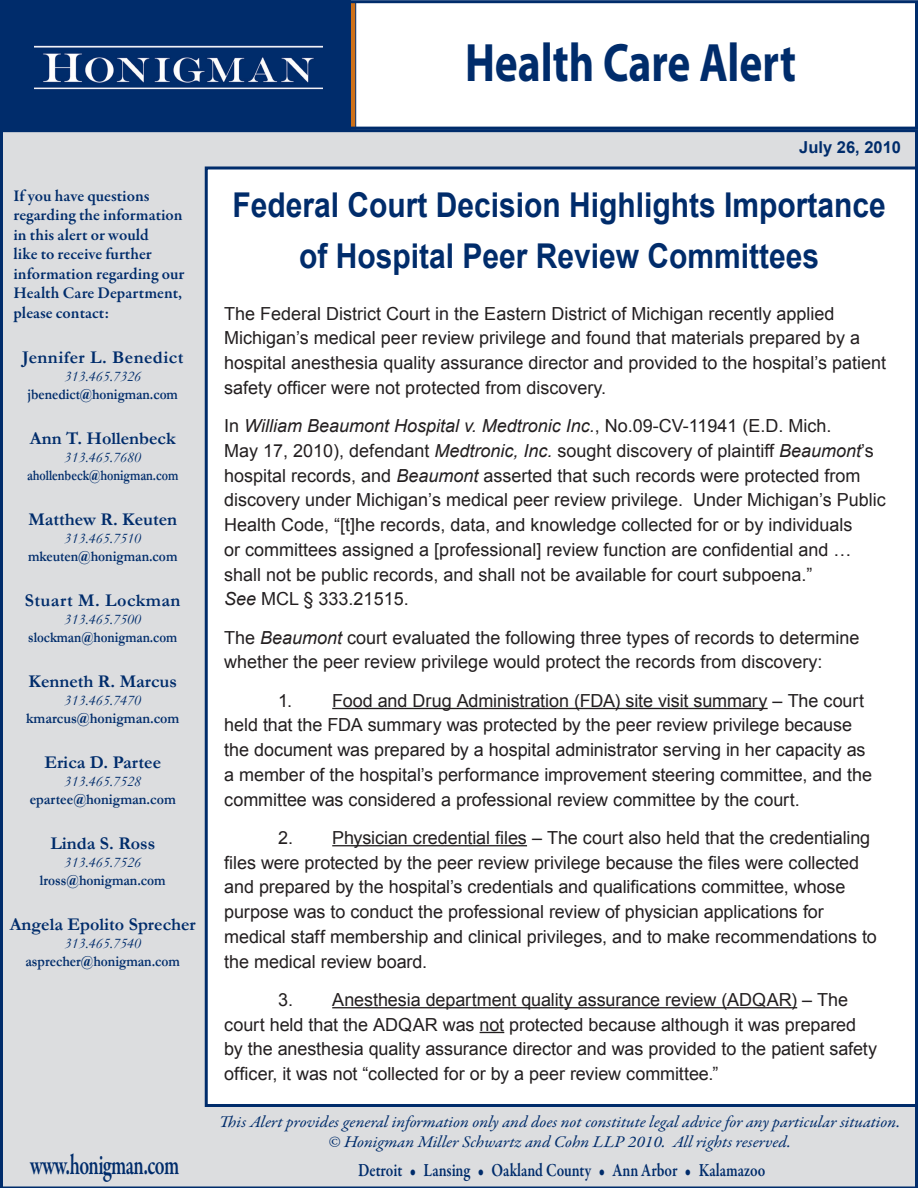
<style>
.page{position:relative;width:918px;height:1188px;background:#fff}
.page>*{position:absolute;margin:0;border:0;box-sizing:border-box;transform-origin:0 0}
.t1{font:700 54.3px "Myriad Pro";color:#002c6b;scale:.8 1}
.t2{font:700 34.2px/51px "Arial";color:#002c6b;text-align:center;scale:.88 1}
.t3{font:600 29.25px "Garamond Premr Pro";letter-spacing:-.03em;color:#002c6b;scale:.67 1}
.t4{font:600 18.75px "Garamond Premr Pro";color:#002c6b;scale:.8 1}
.t5{font:18px/24.8px "Arial";color:#231f20}
.t6{font:700 18px "Garamond";color:#002c6b}
.t7{font:700 18px "Garamond";letter-spacing:.025em;color:#002c6b}
.t8{font:italic 16.5px/19.8px "Garamond Premr Pro";color:#002c6b;text-align:center;scale:1.06 1}
.t9{font:600 16.5px/19.5px "Garamond Premr Pro";color:#002c6b}
.t10{font:700 16.5px "Arial";color:#002c6b}
.t11{font:italic 15px "Garamond";color:#002c6b}
.t12{font:700 15px "Garamond";color:#002c6b;scale:.9 1}
.t13{font:700 15px "Garamond";color:#002c6b;scale:.93 1}
.t14{font:700 15px "Garamond";color:#002c6b;scale:.81 1}
.t15{font:700 15px "Garamond";color:#002c6b;scale:.89 1}
.t16{font:700 15px "Garamond";color:#002c6b;scale:.87 1}
.s1{font-style:italic}
</style>
<div class="page">
<div style="left:0;top:130px;width:918px;height:1058px;background:#dcdddf"></div>
<div style="left:325px;top:1px;width:31px;height:128px;background:#ce7018;border:1px solid #002c6b"></div>
<div style="left:1px;top:1px;width:349px;height:129px;background:#002c6b"></div>
<div style="left:0;top:0;width:351px;height:131px;border:2px solid #002c6b"></div>
<img style="left:34px;top:45px;width:288px;height:45px">
<div style="left:343px;top:0;width:575px;height:130px;border:3px solid #002c6b"></div>
<div style="left:206px;top:168px;width:710px;height:937px;background:#fff"></div>
<hr style="left:332px;top:708px;width:436px;height:1px;background:#231f20">
<hr style="left:332px;top:845px;width:195px;height:1px;background:#231f20">
<hr style="left:332px;top:1007px;width:465px;height:1px;background:#231f20">
<svg style="left:480px;top:1032px;width:24px;height:1px"></svg>
<h1 class="t1" style="left:465px;top:28px;width:415px">Health Care Alert</h1>
<p class="t9" style="left:14px;top:186px;width:173px">If you have questions regarding the information in this alert or would<br>like to receive further information regarding our<br>Health Care Department, please contact:</p>
<p class="t7" style="left:22px;top:345px;width:163px">Jennifer L. Benedict</p>
<p class="t11" style="left:64px;top:366px;width:78px">313.465.7326</p>
<p class="t15" style="left:28px;top:384px;width:170px">jbenedict@honigman.com</p>
<p class="t6" style="left:30px;top:426px;width:147px">Ann T. Hollenbeck</p>
<p class="t11" style="left:64px;top:447px;width:78px">313.465.7680</p>
<p class="t14" style="left:27px;top:465px;width:188px">ahollenbeck@honigman.com</p>
<p class="t6" style="left:28px;top:507px;width:150px">Matthew R. Keuten</p>
<p class="t11" style="left:64px;top:528px;width:78px">313.465.7510</p>
<p class="t12" style="left:28px;top:546px;width:167px">mkeuten@honigman.com</p>
<p class="t7" style="left:25px;top:588px;width:157px">Stuart M. Lockman</p>
<p class="t11" style="left:64px;top:609px;width:78px">313.465.7500</p>
<p class="t16" style="left:28px;top:627px;width:173px">slockman@honigman.com</p>
<p class="t6" style="left:29px;top:669px;width:150px">Kenneth R. Marcus</p>
<p class="t11" style="left:64px;top:690px;width:78px">313.465.7470</p>
<p class="t13" style="left:26px;top:708px;width:166px">kmarcus@honigman.com</p>
<p class="t6" style="left:44px;top:750px;width:118px">Erica D. Partee</p>
<p class="t11" style="left:64px;top:771px;width:78px">313.465.7528</p>
<p class="t13" style="left:30px;top:789px;width:159px">epartee@honigman.com</p>
<p class="t6" style="left:50px;top:831px;width:106px">Linda S. Ross</p>
<p class="t11" style="left:64px;top:852px;width:78px">313.465.7526</p>
<p class="t12" style="left:40px;top:870px;width:141px">lross@honigman.com</p>
<p class="t6" style="left:10px;top:912px;width:187px">Angela Epolito Sprecher</p>
<p class="t11" style="left:64px;top:933px;width:78px">313.465.7540</p>
<p class="t12" style="left:25px;top:951px;width:173px">asprecher@honigman.com</p>
<p class="t10" style="left:799px;top:136px;width:103px">July 26, 2010</p>
<h2 class="t2" style="left:233px;top:180px;width:744px">Federal Court Decision Highlights Importance of Hospital Peer Review Committees</h2>
<p class="t5" style="left:224px;top:301px;width:664px">The Federal District Court in the Eastern District of Michigan recently applied Michigan’s medical peer review privilege and found that materials prepared by a hospital anesthesia quality assurance director and provided to the hospital’s patient safety officer were not protected from discovery.</p>
<p class="t5" style="left:224px;top:414px;width:663px">In <span class="s1">William Beaumont Hospital v. Medtronic Inc.</span>, No.09-CV-11941 (E.D. Mich.<br>May 17, 2010), defendant <span class="s1">Medtronic, Inc.</span> sought discovery of plaintiff <span class="s1">Beaumont</span>’s hospital records, and <span class="s1">Beaumont</span> asserted that such records were protected from discovery under Michigan’s medical peer review privilege. Under Michigan’s Public Health Code, “[t]he records, data, and knowledge collected for or by individuals<br>or committees assigned a [professional] review function are confidential and … shall not be public records, and shall not be available for court subpoena.”<br><span class="s1">See</span> MCL § 333.21515.</p>
<p class="t5" style="left:224px;top:625px;width:637px">The <span class="s1">Beaumont</span> court evaluated the following three types of records to determine whether the peer review privilege would protect the records from discovery:</p>
<p class="t5" style="left:224px;top:688px;width:649px;text-indent:54px">1. Food and Drug Administration (FDA) site visit summary – The court held that the FDA summary was protected by the peer review privilege because the document was prepared by a hospital administrator serving in her capacity as a member of the hospital’s performance improvement steering committee, and the committee was considered a professional review committee by the court.</p>
<p class="t5" style="left:224px;top:825px;width:654px;text-indent:54px">2. Physician credential files – The court also held that the credentialing files were protected by the peer review privilege because the files were collected and prepared by the hospital’s credentials and qualifications committee, whose purpose was to conduct the professional review of physician applications for medical staff membership and clinical privileges, and to make recommendations to the medical review board.</p>
<p class="t5" style="left:224px;top:987px;width:654px;text-indent:54px">3. Anesthesia department quality assurance review (ADQAR) – The court held that the ADQAR was not protected because although it was prepared by the anesthesia quality assurance director and was provided to the patient safety officer, it was not “collected for or by a peer review committee.”</p>
<p class="t8" style="left:219px;top:1113px;width:644px">This Alert provides general information only and does not constitute legal advice for any particular situation. © Honigman Miller Schwartz and Cohn LLP 2010. All rights reserved.</p>
<h3 class="t3" style="left:30px;top:1147px;width:224px">www.honigman.com</h3>
<p class="t4" style="left:358px;top:1159px;width:511px">Detroit • Lansing • Oakland County • Ann Arbor • Kalamazoo</p>
</div>
